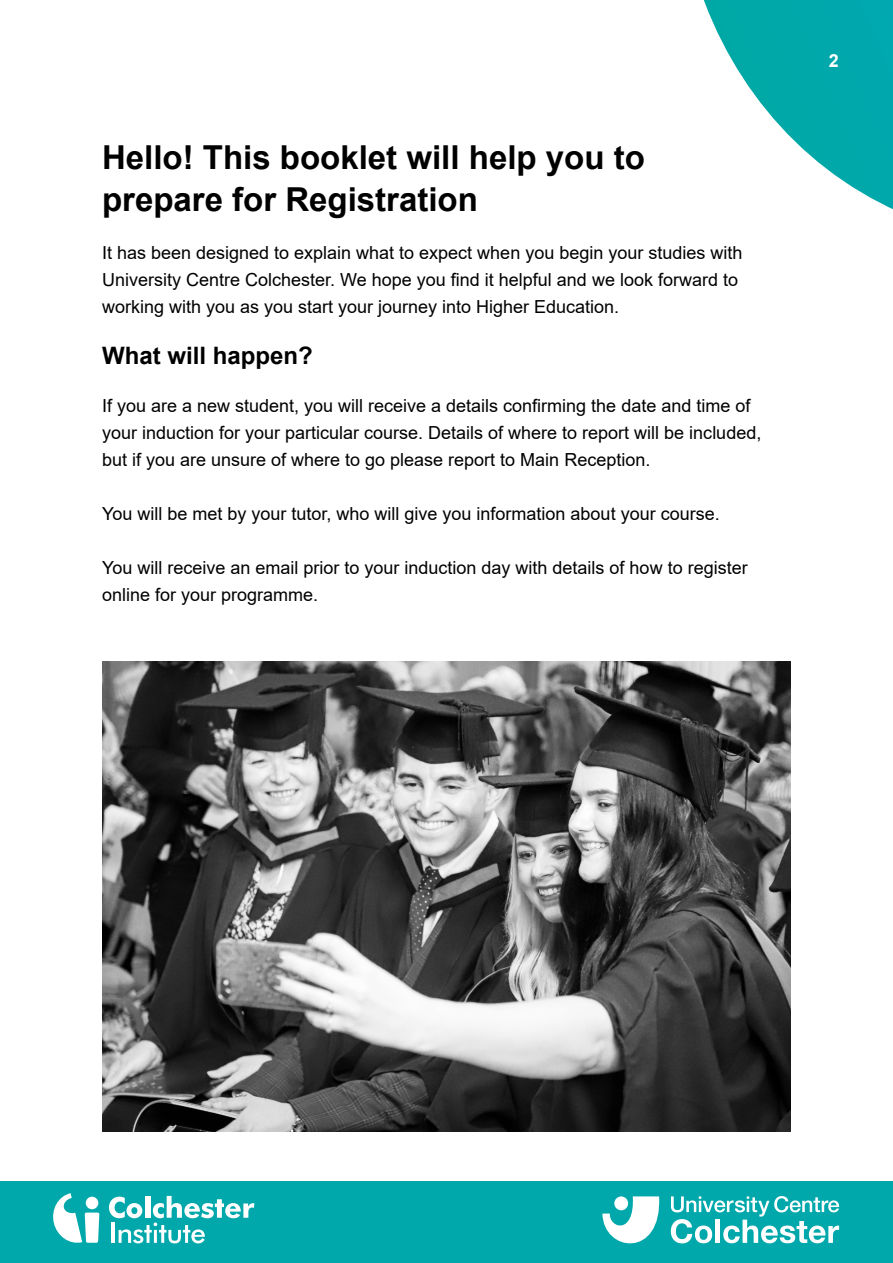
<style>
.page{position:relative;width:893px;height:1263px;background:#fff}
.page>*{position:absolute;margin:0;border:0;box-sizing:border-box;transform-origin:0 0}
.t1{font:700 33px/42px "Arial";color:#000}
.t2{font:700 24px "Arial";color:#000}
.t3{font:18px/27px "Arial";color:#000}
.t4{font:700 18px "Arial";color:#fff}
</style>
<div class="page">
<div style="left:0;top:1181px;width:893px;height:82px;background:#00a8ab"></div>
<svg style="left:602px;top:1196px;width:58px;height:47px"></svg>
<div style="left:614px;top:1196px;width:14px;height:14px;background:#fff;border-radius:50%"></div>
<svg style="left:671px;top:1196px;width:168px;height:47px"></svg>
<svg style="left:109px;top:1196px;width:145px;height:47px"></svg>
<svg style="left:53px;top:1193px;width:46px;height:50px"></svg>
<svg style="left:703px;top:0;width:190px;height:209px"></svg>
<img style="left:102px;top:662px;width:689px;height:469px">
<h1 class="t1" style="left:102px;top:136px;width:544px">Hello! This booklet will help you to prepare for Registration</h1>
<p class="t3" style="left:102px;top:239px;width:642px">It has been designed to explain what to expect when you begin your studies with<br>University Centre Colchester. We hope you find it helpful and we look forward to working with you as you start your journey into Higher Education.</p>
<h2 class="t2" style="left:102px;top:338px;width:212px">What will happen?</h2>
<p class="t3" style="left:102px;top:392px;width:661px">If you are a new student, you will receive a details confirming the date and time of your induction for your particular course. Details of where to report will be included, but if you are unsure of where to go please report to Main Reception.</p>
<p class="t3" style="left:102px;top:500px;width:619px">You will be met by your tutor, who will give you information about your course.</p>
<p class="t3" style="left:102px;top:554px;width:647px">You will receive an email prior to your induction day with details of how to register online for your programme.</p>
<p class="t4" style="left:829px;top:48px;width:12px">2</p>
</div>
